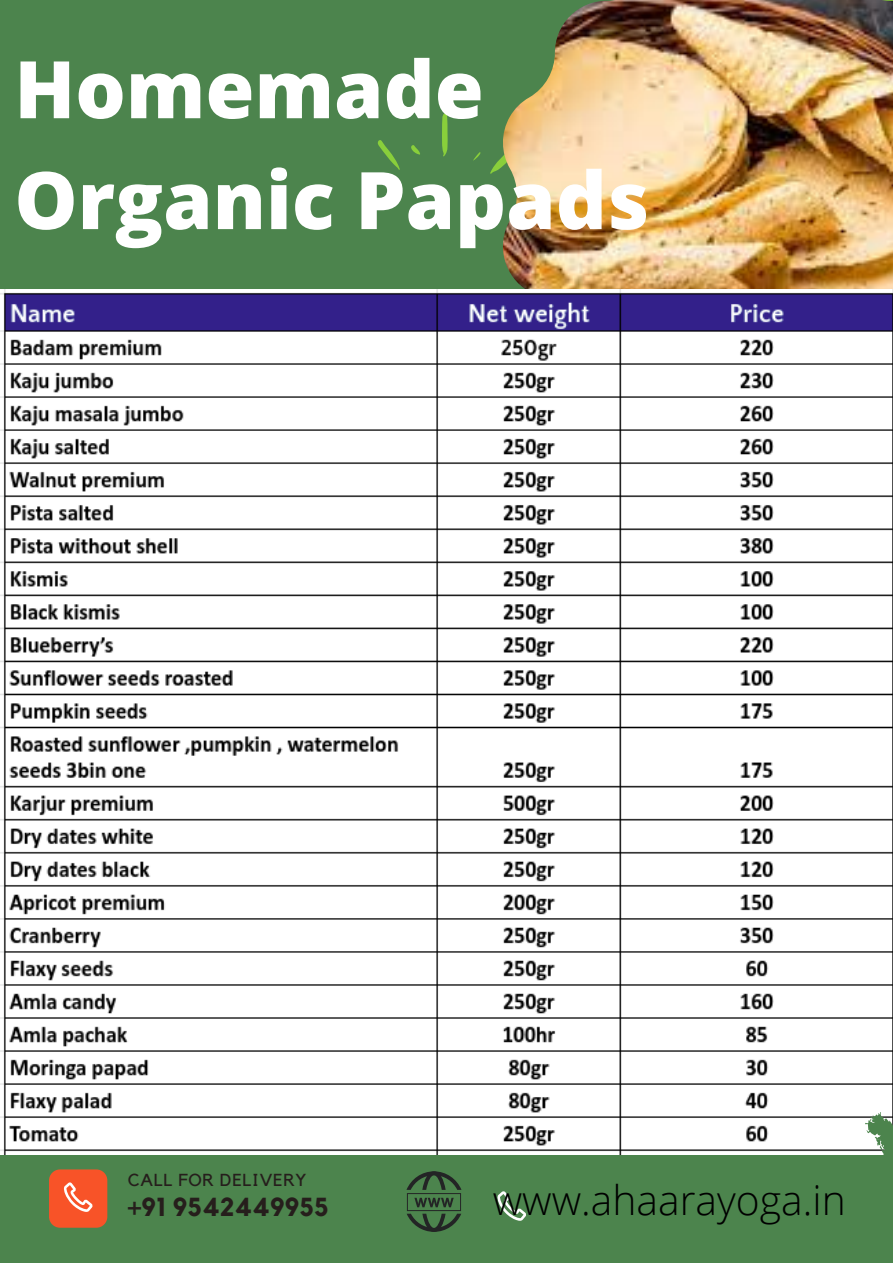
<style>
.page{position:relative;width:893px;height:1263px;background:#4c844d}
.page>*{position:absolute;margin:0;border:0;box-sizing:border-box;transform-origin:0 0}
.t1{font:800 79.5px "Open Sans";color:#fff}
.t2{font:300 40.8px "Open Sans";color:#000}
.t3{font:700 26.03px "Kollektif";color:#261e1c}
.t4{font:17.33px "Kollektif";letter-spacing:.045em;color:#261e1c}
</style>
<div class="page">
<svg style="left:490px;top:156px;width:13px;height:18px"></svg>
<svg style="left:442px;top:113px;width:6px;height:44px"></svg>
<svg style="left:378px;top:140px;width:22px;height:30px"></svg>
<svg style="left:411px;top:145px;width:9px;height:10px"></svg>
<svg style="left:473px;top:152px;width:8px;height:9px"></svg>
<img style="left:503px;top:0;width:390px;height:290px">
<img style="left:1px;top:290px;width:892px;height:864px">
<svg style="left:723px;top:1096px;width:170px;height:59px;background:#e1e4e1"></svg>
<div style="left:49px;top:1169px;width:58px;height:59px;background:#f85328;border-radius:11px"></div>
<svg style="left:64px;top:1182px;width:29px;height:30px"></svg>
<svg style="left:497px;top:1191px;width:29px;height:30px"></svg>
<svg style="left:406px;top:1171px;width:55px;height:60px"></svg>
<p class="t1" style="left:14px;top:33px;width:471px">Homemade</p>
<p class="t1" style="left:14px;top:144px;width:636px">Organic Papads</p>
<p class="t4" style="left:128px;top:1172px;width:180px">CALL FOR DELIVERY</p>
<p class="t3" style="left:128px;top:1194px;width:202px">+91 9542449955</p>
<p class="t2" style="left:493px;top:1171px;width:354px">www.ahaarayoga.in</p>
</div>
